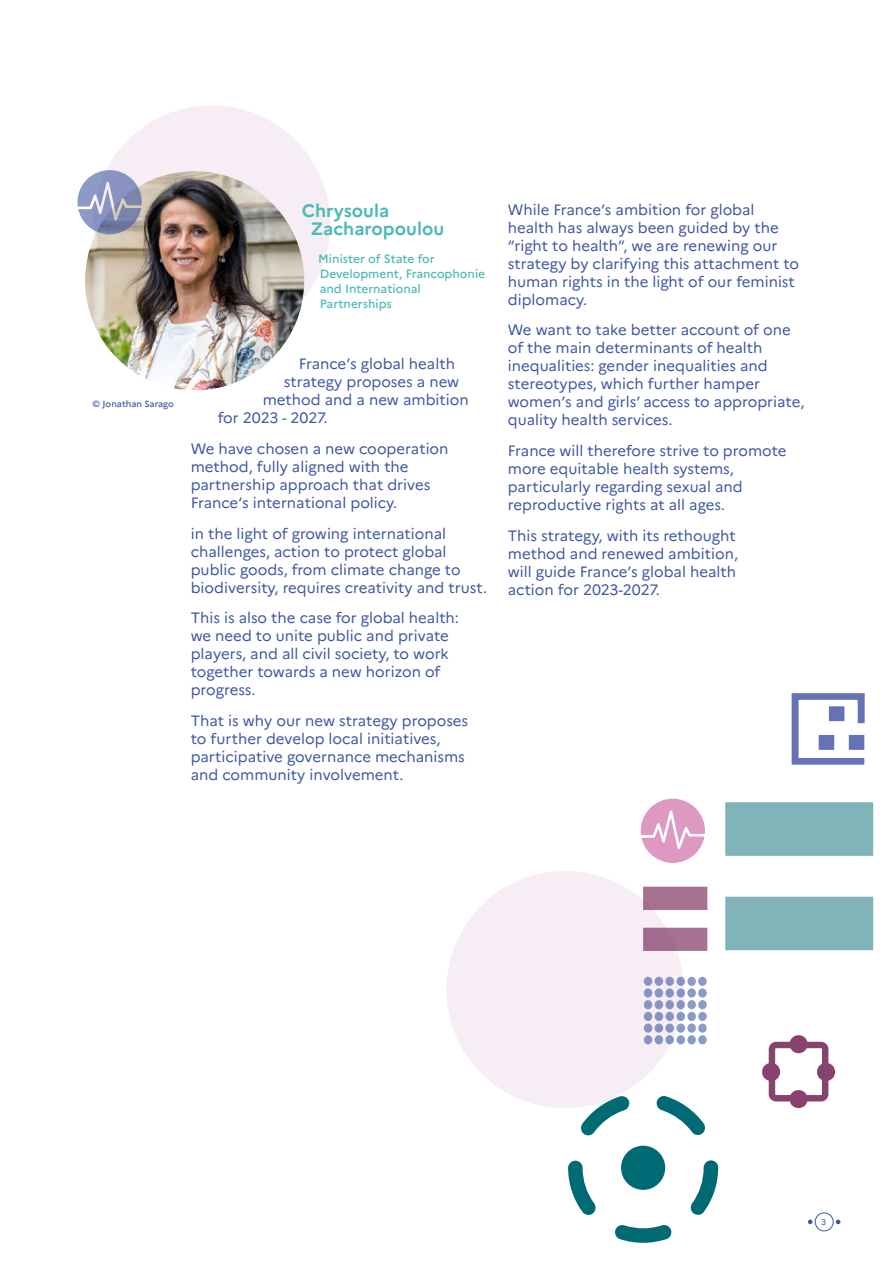
<style>
.page{position:relative;width:893px;height:1263px;background:#fff}
.page>*{position:absolute;margin:0;border:0;box-sizing:border-box;transform-origin:0 0}
.corps_texte{font:700 18px/18px "Marianne";color:#4cbab6}
.corps_texte-2{font:15px/18px "Marianne";color:#3e57a3}
.corps_texte-3{font:500 12px/15px "Marianne";color:#4cbab6}
.corps_texte-4{font:500 9px "Marianne";color:#3e57a3}
.t1{font:8.4px "Marianne";color:#3e57a3}
</style>
<div class="page">
<div style="left:815px;top:1213px;width:18px;height:18px;border:1px solid #3e57a3;border-radius:50%"></div>
<svg style="left:836px;top:1219px;width:4px;height:5px"></svg>
<svg style="left:808px;top:1219px;width:4px;height:5px"></svg>
<div style="left:93px;top:105px;width:237px;height:237px;background:#f7edf5;border-radius:50%"></div>
<img style="left:85px;top:171px;width:219px;height:219px;border-radius:110px">
<div style="left:446px;top:871px;width:238px;height:237px;background:#f7edf5;border-radius:50%"></div>
<svg style="left:640px;top:798px;width:65px;height:65px"></svg>
<svg style="left:568px;top:1096px;width:150px;height:147px"></svg>
<svg style="left:762px;top:1035px;width:73px;height:73px"></svg>
<svg style="left:725px;top:802px;width:148px;height:148px"></svg>
<svg style="left:643px;top:887px;width:64px;height:64px"></svg>
<svg style="left:792px;top:693px;width:73px;height:72px"></svg>
<svg style="left:644px;top:977px;width:63px;height:67px"></svg>
<svg style="left:77px;top:170px;width:65px;height:64px"></svg>
<p class="corps_texte" style="left:311px;top:201px;width:135px;text-indent:-9px">Chrysoula<br>Zacharopoulou</p>
<p class="corps_texte-3" style="left:318px;top:251px;width:168px">Minister of State for<br>Development, Francophonie and International<br>Partnerships</p>
<p class="corps_texte-4" style="left:93px;top:398px;width:83px">© Jonathan Sarago</p>
<p class="corps_texte-2" style="left:299px;top:355px;width:158px">France’s global health</p>
<p class="corps_texte-2" style="left:284px;top:373px;width:177px">strategy proposes a new</p>
<p class="corps_texte-2" style="left:263px;top:391px;width:207px">method and a new ambition</p>
<p class="corps_texte-2" style="left:218px;top:409px;width:111px">for 2023 - 2027.</p>
<p class="corps_texte-2" style="left:191px;top:439px;width:259px">We have chosen a new cooperation method, fully aligned with the partnership approach that drives<br>France’s international policy.</p>
<p class="corps_texte-2" style="left:191px;top:524px;width:298px">in the light of growing international challenges, action to protect global public goods, from climate change to biodiversity, requires creativity and trust.</p>
<p class="corps_texte-2" style="left:191px;top:609px;width:270px">This is also the case for global health: we need to unite public and private players, and all civil society, to work together towards a new horizon of progress.</p>
<p class="corps_texte-2" style="left:191px;top:712px;width:279px">That is why our new strategy proposes to further develop local initiatives, participative governance mechanisms and community involvement.</p>
<p class="corps_texte-2" style="left:508px;top:200px;width:293px">While France’s ambition for global health has always been guided by the “right to health”, we are renewing our strategy by clarifying this attachment to human rights in the light of our feminist diplomacy.</p>
<p class="corps_texte-2" style="left:508px;top:321px;width:298px">We want to take better account of one of the main determinants of health inequalities: gender inequalities and stereotypes, which further hamper women’s and girls’ access to appropriate, quality health services.</p>
<p class="corps_texte-2" style="left:508px;top:442px;width:280px">France will therefore strive to promote more equitable health systems, particularly regarding sexual and reproductive rights at all ages.</p>
<p class="corps_texte-2" style="left:508px;top:526px;width:232px">This strategy, with its rethought method and renewed ambition, will guide France’s global health action for 2023-2027.</p>
<p class="t1" style="left:821px;top:1217px;width:7px">3</p>
</div>
